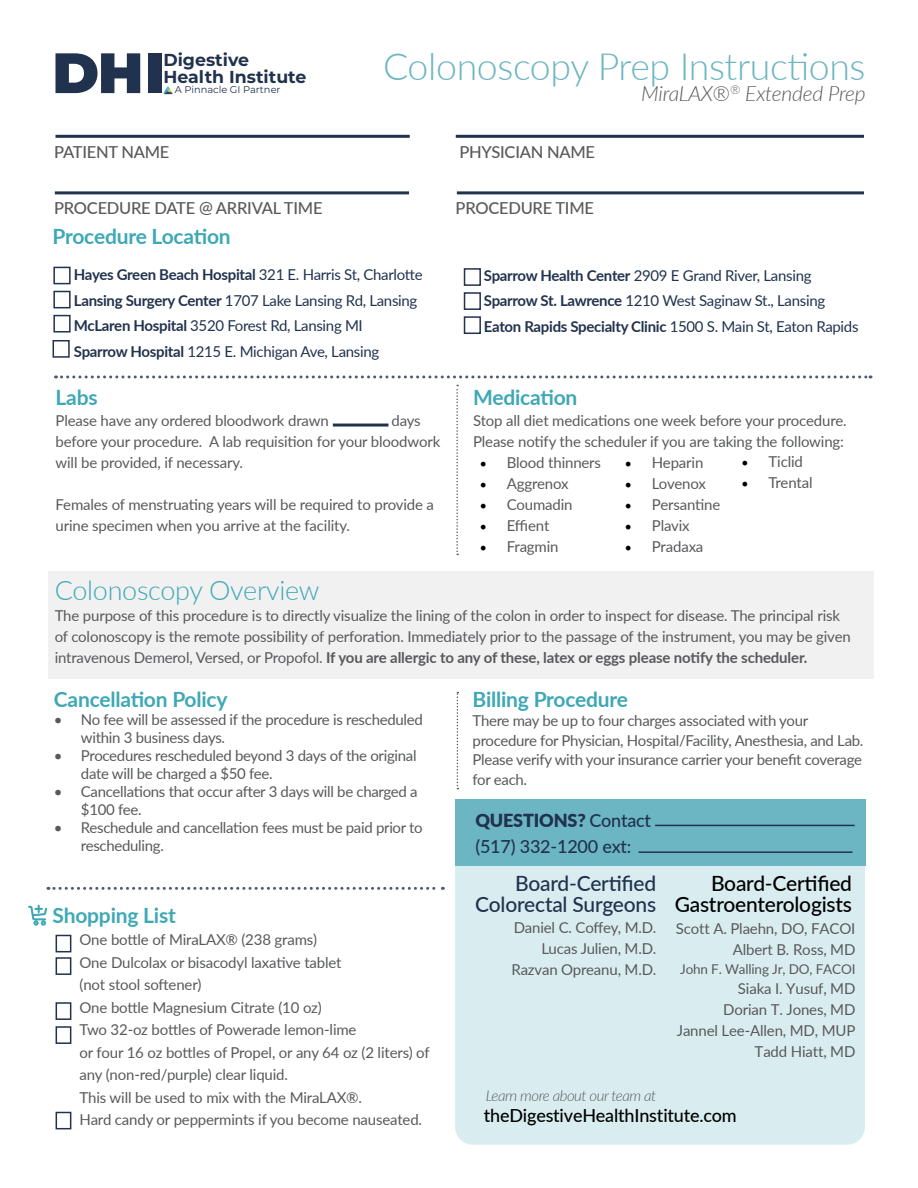
<style>
.page{position:relative;width:918px;height:1188px;background:#fff}
.page>*{position:absolute;margin:0;border:0;box-sizing:border-box;transform-origin:0 0}
.t1{font:300 37.5px "Lato";letter-spacing:-.01em;color:#6cb5c2}
.t2{font:300 27px "Lato";letter-spacing:-.01em;color:#3ea8b6}
.t3{font:700 21px "Lato";letter-spacing:-.01em;color:#3ea8b6}
.t4{font:500 21px/21px "Lato";letter-spacing:-.01em;color:#000;text-align:right}
.t5{font:500 21px/21px "Lato";letter-spacing:-.01em;color:#21324e;text-align:right}
.t6{font:italic 300 21px "Lato";letter-spacing:-.01em;color:#58595b}
.t7{font:500 18px/25.5px "Lato";letter-spacing:-.01em;color:#21324e}
.t8{font:500 18px "Lato";letter-spacing:-.01em;color:#000}
.t9{font:700 17.4px/17px "Montserrat";color:#21324e}
.t10{font:500 16.5px "Lato";letter-spacing:-.015em;color:#58595b}
.t11{font:15px/21px "Lato";letter-spacing:-.01em;color:#58595b}
.t12{font:15px/25.5px "Lato";letter-spacing:-.02em;color:#21324e}
.t13{font:italic 300 15px "Lato";letter-spacing:-.03em;color:#58595b}
.t14{font:13.5px "Lato";letter-spacing:-.01em;color:#58595b}
.t15{font:9.9px "Montserrat";color:#21324e}
.s1{font-weight:700}
.s2{font-family:"Minion Pro";font-size:18px;color:#000}
.s3{font-weight:900}
</style>
<div class="page">
<div style="left:48px;top:571px;width:825px;height:108px;background:#f1f1f2"></div>
<hr style="left:56px;top:135px;width:354px;height:3px;background:#21324e">
<hr style="left:456px;top:135px;width:408px;height:3px;background:#21324e">
<hr style="left:55px;top:191px;width:354px;height:3px;background:#21324e">
<hr style="left:457px;top:191px;width:407px;height:3px;background:#21324e">
<div style="left:56px;top:935px;width:15px;height:17px;border:2px solid #21324e"></div>
<div style="left:56px;top:957px;width:15px;height:18px;border:2px solid #21324e"></div>
<div style="left:56px;top:1002px;width:15px;height:18px;border:2px solid #21324e"></div>
<div style="left:56px;top:1026px;width:15px;height:18px;border:2px solid #21324e"></div>
<div style="left:56px;top:1112px;width:15px;height:17px;border:2px solid #21324e"></div>
<hr style="left:333px;top:424px;width:55px;height:3px;background:#21324e">
<svg style="left:56px;top:53px;width:84px;height:40px"></svg>
<div style="left:148px;top:53px;width:13px;height:40px;background:#21324e"></div>
<svg style="left:164px;top:86px;width:9px;height:8px"></svg>
<svg style="left:48px;top:887px;width:395px;height:3px"></svg>
<svg style="left:56px;top:375px;width:815px;height:3px"></svg>
<svg style="left:456px;top:385px;width:2px;height:170px"></svg>
<svg style="left:457px;top:692px;width:1px;height:97px"></svg>
<svg style="left:28px;top:904px;width:19px;height:22px"></svg>
<div style="left:53px;top:267px;width:18px;height:17px;border:2px solid #21324e"></div>
<div style="left:53px;top:291px;width:18px;height:17px;border:2px solid #21324e"></div>
<div style="left:53px;top:315px;width:18px;height:18px;border:2px solid #21324e"></div>
<div style="left:464px;top:268px;width:17px;height:18px;border:2px solid #21324e"></div>
<div style="left:464px;top:292px;width:17px;height:18px;border:2px solid #21324e"></div>
<div style="left:464px;top:316px;width:17px;height:18px;border:2px solid #21324e"></div>
<div style="left:53px;top:340px;width:17px;height:18px;border:2px solid #21324e"></div>
<div style="left:455px;top:866px;width:410px;height:279px;background:#d9edf0"></div>
<div style="left:455px;top:799px;width:411px;height:67px;background:#6cb5c2"></div>
<hr style="left:655px;top:825px;width:200px;height:1px;background:#21324e">
<hr style="left:639px;top:851px;width:214px;height:2px;background:#21324e">
<p class="t9" style="left:163px;top:50px;width:145px">Digestive<br>Health Institute</p>
<p class="t15" style="left:175px;top:83px;width:107px">A Pinnacle GI Partner</p>
<h1 class="t1" style="left:383px;top:40px;width:484px">Colonoscopy Prep Instructions</h1>
<h3 class="t6" style="left:641px;top:79px;width:226px">MiraLAX®<sup>®</sup> Extended Prep</h3>
<p class="t10" style="left:54px;top:140px;width:117px">PATIENT NAME</p>
<p class="t10" style="left:460px;top:140px;width:137px">PHYSICIAN NAME</p>
<p class="t10" style="left:54px;top:196px;width:270px">PROCEDURE DATE @ ARRIVAL TIME</p>
<p class="t10" style="left:456px;top:196px;width:140px">PROCEDURE TIME</p>
<h3 class="t3" style="left:53px;top:221px;width:180px">Procedure Location</h3>
<p class="t12" style="left:74px;top:261px;width:350px"><span class="s1">Hayes Green Beach Hospital</span> 321 E. Harris St, Charlotte <span class="s1">Lansing Surgery Center</span> 1707 Lake Lansing Rd, Lansing <span class="s1">McLaren Hospital</span> 3520 Forest Rd, Lansing MI<br><span class="s1">Sparrow Hospital</span> 1215 E. Michigan Ave, Lansing</p>
<p class="t12" style="left:484px;top:262px;width:376px"><span class="s1">Sparrow Health Center</span> 2909 E Grand River, Lansing<br><span class="s1">Sparrow St. Lawrence</span> 1210 West Saginaw St., Lansing<br><span class="s1">Eaton Rapids Specialty Clinic</span> 1500 S. Main St, Eaton Rapids</p>
<h3 class="t3" style="left:56px;top:382px;width:44px">Labs</h3>
<p class="t11" style="left:56px;top:409px;width:275px">Please have any ordered bloodwork drawn</p>
<p class="t11" style="left:56px;top:409px;width:386px;text-indent:336px">days before your procedure. A lab requisition for your bloodwork will be provided, if necessary.</p>
<p class="t11" style="left:56px;top:493px;width:380px">Females of menstruating years will be required to provide a urine specimen when you arrive at the facility.</p>
<h3 class="t3" style="left:473px;top:382px;width:106px">Medication</h3>
<p class="t11" style="left:473px;top:409px;width:375px">Stop all diet medications one week before your procedure.<br>Please notify the scheduler if you are taking the following:</p>
<p class="t11" style="left:480px;top:451px;width:123px"><span class="s2">•</span> Blood thinners</p>
<p class="t11" style="left:480px;top:472px;width:90px"><span class="s2">•</span> Aggrenox</p>
<p class="t11" style="left:480px;top:493px;width:94px"><span class="s2">•</span> Coumadin</p>
<p class="t11" style="left:480px;top:514px;width:71px"><span class="s2">•</span> Effient</p>
<p class="t11" style="left:480px;top:535px;width:80px"><span class="s2">•</span> Fragmin</p>
<p class="t11" style="left:742px;top:451px;width:63px"><span class="s2">•</span> Ticlid</p>
<p class="t11" style="left:742px;top:472px;width:73px"><span class="s2">•</span> Trental</p>
<p class="t11" style="left:625px;top:451px;width:80px"><span class="s2">•</span> Heparin</p>
<p class="t11" style="left:625px;top:472px;width:83px"><span class="s2">•</span> Lovenox</p>
<p class="t11" style="left:625px;top:493px;width:97px"><span class="s2">•</span> Persantine</p>
<p class="t11" style="left:625px;top:514px;width:66px"><span class="s2">•</span> Plavix</p>
<p class="t11" style="left:625px;top:535px;width:80px"><span class="s2">•</span> Pradaxa</p>
<h2 class="t2" style="left:55px;top:571px;width:266px">Colonoscopy Overview</h2>
<p class="t11" style="left:55px;top:604px;width:798px">The purpose of this procedure is to directly visualize the lining of the colon in order to inspect for disease. The principal risk of colonoscopy is the remote possibility of perforation. Immediately prior to the passage of the instrument, you may be given intravenous Demerol, Versed, or Propofol. <span class="s1">If you are allergic to any of these, latex or eggs please notify the scheduler.</span></p>
<h3 class="t3" style="left:54px;top:684px;width:175px">Cancellation Policy</h3>
<p class="t11" style="left:81px;top:710px;width:343px;line-height:18px;text-indent:-27px">• No fee will be assessed if the procedure is rescheduled within 3 business days.</p>
<p class="t11" style="left:81px;top:746px;width:337px;line-height:18px;text-indent:-27px">• Procedures rescheduled beyond 3 days of the original date will be charged a $50 fee.</p>
<p class="t11" style="left:81px;top:782px;width:338px;line-height:18px;text-indent:-27px">• Cancellations that occur after 3 days will be charged a $100 fee.</p>
<p class="t11" style="left:81px;top:818px;width:343px;line-height:18px;text-indent:-27px">• Reschedule and cancellation fees must be paid prior to rescheduling.</p>
<h3 class="t3" style="left:53px;top:899px;width:125px">Shopping List</h3>
<p class="t11" style="left:80px;top:928px;width:352px;line-height:22.5px">One bottle of MiraLAX® (238 grams)<br>One Dulcolax or bisacodyl laxative tablet<br>(not stool softener)<br>One bottle Magnesium Citrate (10 oz)<br>Two 32-oz bottles of Powerade lemon-lime<br>or four 16 oz bottles of Propel, or any 64 oz (2 liters) of any (non-red/purple) clear liquid.<br>This will be used to mix with the MiraLAX®.<br>Hard candy or peppermints if you become nauseated.</p>
<h3 class="t3" style="left:473px;top:683px;width:157px">Billing Procedure</h3>
<p class="t11" style="left:473px;top:710px;width:392px;line-height:19.5px">There may be up to four charges associated with your procedure for Physician, Hospital/Facility, Anesthesia, and Lab.<br>Please verify with your insurance carrier your benefit coverage for each.</p>
<p class="t7" style="left:475px;top:807px;width:177px"><span class="s3">QUESTIONS?</span> Contact (517) 332-1200 ext:</p>
<h3 class="t5" style="left:475px;top:872px;width:182px">Board-Certified<br>Colorectal Surgeons</h3>
<p class="t11" style="left:512px;top:917px;width:146px;text-align:right">Daniel C. Coffey, M.D.<br>Lucas Julien, M.D.<br>Razvan Opreanu, M.D.</p>
<h3 class="t4" style="left:675px;top:872px;width:179px">Board-Certified<br>Gastroenterologists</h3>
<p class="t11" style="left:676px;top:917px;width:181px;text-align:right">Scott A. Plaehn, DO, FACOI<br>Albert B. Ross, MD</p>
<p class="t14" style="left:680px;top:959px;width:177px">John F. Walling Jr, DO, FACOI</p>
<p class="t11" style="left:677px;top:978px;width:180px;text-align:right">Siaka I. Yusuf, MD<br>Dorian T. Jones, MD<br>Jannel Lee-Allen, MD, MUP<br>Tadd Hiatt, MD</p>
<p class="t13" style="left:486px;top:1085px;width:172px">Learn more about our team at</p>
<p class="t8" style="left:484px;top:1103px;width:254px">theDigestiveHealthInstitute.com</p>
</div>
